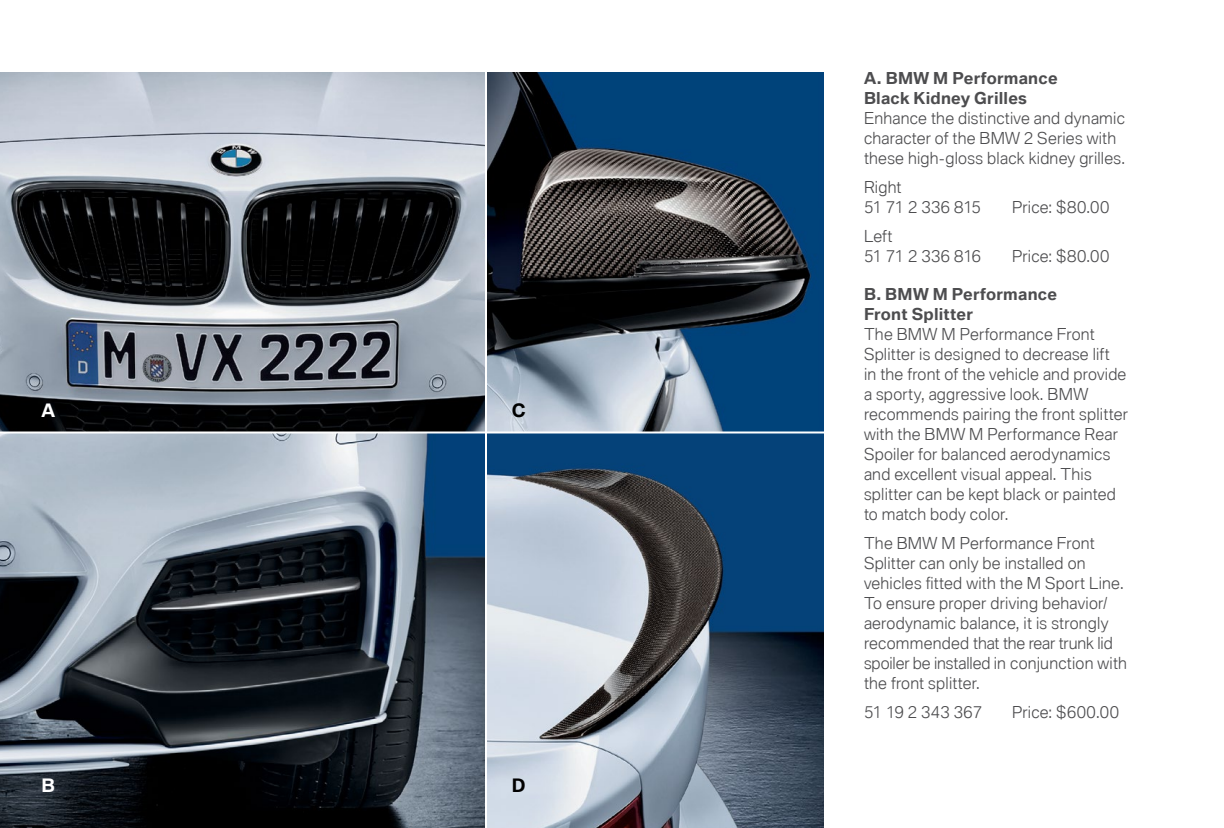
<style>
.page{position:relative;width:1224px;height:828px;background:#fff}
.page>*{position:absolute;margin:0;border:0;box-sizing:border-box;transform-origin:0 0}
.t1{font:700 18px "BMW Type Global Pro";color:#fff}
.t2{font:700 18px "BMW Type Global Pro";color:#000}
.t3{font:300 16px/20px "BMW Type Global Pro";letter-spacing:.015em;color:#4d4d4f}
.s1{font-weight:700}
</style>
<div class="page">
<img style="left:0;top:72px;width:824px;height:756px">
<hr style="left:0;top:432px;width:847px;height:2px;background:#fff">
<hr style="left:485px;top:19px;width:2px;height:809px;background:#fff">
<p class="t1" style="left:41px;top:401px;width:15px">A</p>
<p class="t2" style="left:512px;top:401px;width:15px">C</p>
<p class="t1" style="left:41px;top:775px;width:15px">B</p>
<p class="t2" style="left:512px;top:775px;width:15px">D</p>
<p class="t3" style="left:864px;top:69px;width:263px"><span class="s1">A. BMW M Performance<br>Black Kidney Grilles<br></span>Enhance the distinctive and dynamic character of the BMW 2 Series with these high-gloss black kidney grilles.</p>
<p class="t3" style="left:864px;top:178px;width:118px">Right<br>51 71 2 336 815</p>
<p class="t3" style="left:1012px;top:198px;width:99px">Price: $80.00</p>
<p class="t3" style="left:864px;top:227px;width:119px">Left<br>51 71 2 336 816</p>
<p class="t3" style="left:1012px;top:247px;width:99px">Price: $80.00</p>
<p class="t3" style="left:864px;top:285px;width:265px"><span class="s1">B. BMW M Performance<br>Front Splitter<br></span>The BMW M Performance Front<br>Splitter is designed to decrease lift<br>in the front of the vehicle and provide a sporty, aggressive look. BMW recommends pairing the front splitter with the BMW M Performance Rear<br>Spoiler for balanced aerodynamics and excellent visual appeal. This splitter can be kept black or painted to match body color.</p>
<p class="t3" style="left:864px;top:534px;width:265px">The BMW M Performance Front Splitter can only be installed on vehicles fitted with the M Sport Line.<br>To ensure proper driving behavior/ aerodynamic balance, it is strongly recommended that the rear trunk lid spoiler be installed in conjunction with the front splitter.</p>
<p class="t3" style="left:864px;top:703px;width:120px">51 19 2 343 367</p>
<p class="t3" style="left:1012px;top:703px;width:109px">Price: $600.00</p>
</div>
